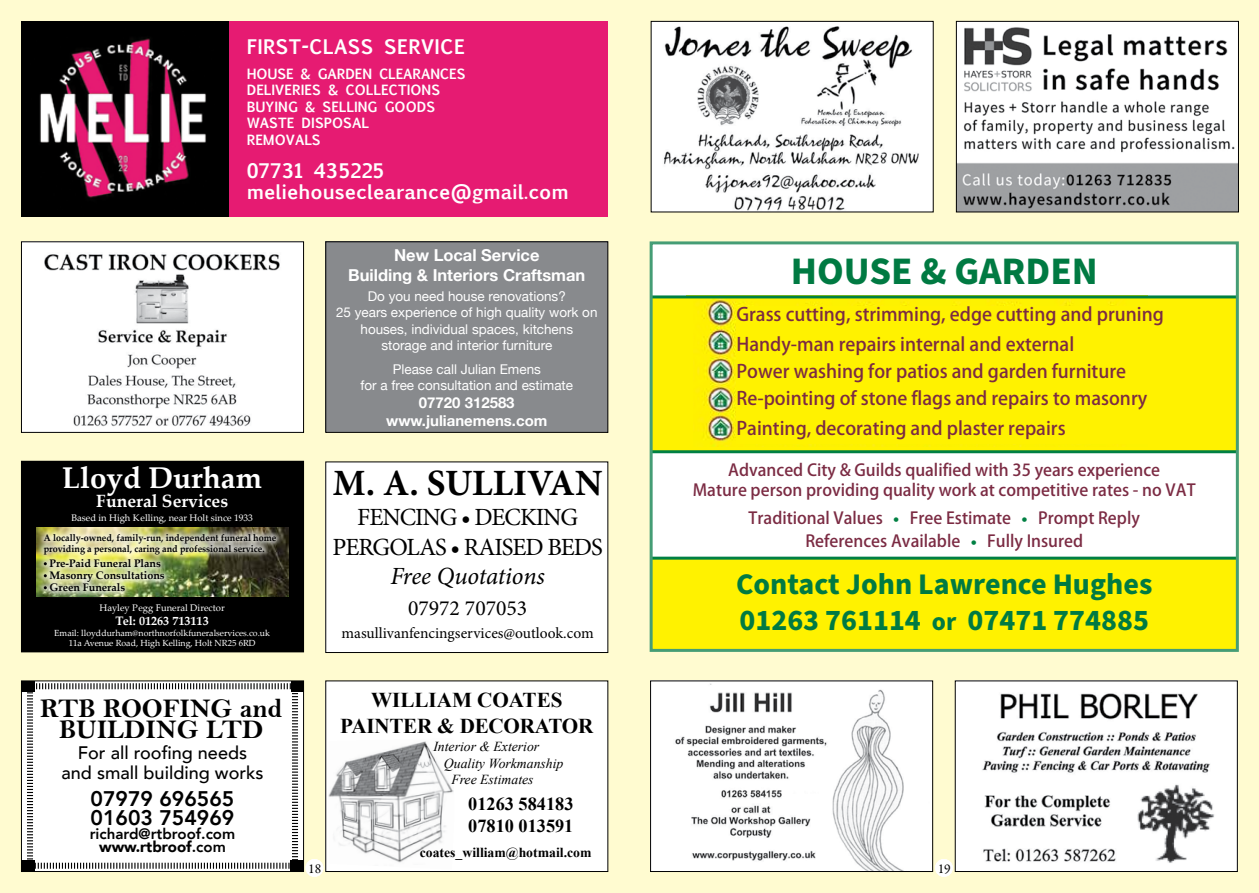
<style>
.page{position:relative;width:1259px;height:893px;background:#fff}
.page>*{position:absolute;margin:0;border:0;box-sizing:border-box;transform-origin:0 0}
.t1{font:700 39px "Source Sans Pro";color:#007a42}
.t2{font:700 37.05px "Minion Pro";color:#000}
.t3{font:700 30px/36px "Source Sans Pro";color:#007a42}
.t4{font:700 30px "Palatino Linotype";color:#fff}
.t5{font:27.15px/21.1px "Bell MT Bold";color:#000;text-align:center}
.t6{font:24.75px/29.7px "Minion Pro";letter-spacing:-.04em;color:#000;text-align:center}
.t7{font:italic 24.75px "Minion Pro";letter-spacing:-.01em;color:#000}
.t8{font:21.6px "Minion Pro";color:#000}
.t9{font:800 21.15px/19.6px "Avenir";color:#000}
.t10{font:700 21.15px/25.3px "Times New Roman";letter-spacing:-.01em;color:#000;text-align:center}
.t11{font:700 19.2px/20.7px "Euphemia UCAS";color:#fff}
.t12{font:700 19.2px "Euphemia UCAS";letter-spacing:.02em;color:#fff}
.t13{font:700 18.45px/29.8px "Adobe Fan Heiti Std";color:#7b2b43}
.t14{font:700 18.3px/21.9px "Times New Roman";color:#000}
.t15{font:500 18.15px/19.6px "Avenir";color:#000;text-align:center}
.t16{font:700 17.7px "Palatino Linotype";color:#fff}
.t17{font:700 16.5px/19.8px "Adobe Fan Heiti Std";color:#7b2b43;text-align:center}
.t18{font:700 16.5px/19.8px "Helvetica Neue";color:#fff;text-align:center}
.t19{font:15.45px "Minion Pro";color:#000}
.t20{font:800 15px/13.5px "Avenir";color:#000;text-align:center}
.t21{font:700 15px/18px "Helvetica Neue";color:#fff;text-align:center}
.t22{font:900 15px "Avenir";color:#000}
.t23{font:italic 13.65px "Times New Roman";color:#000}
.t24{font:700 13.65px "Times New Roman";color:#000}
.t25{font:13.5px/16.2px "Helvetica Neue";color:#fff;text-align:center}
.t26{font:700 13.5px/16.5px "Euphemia UCAS";color:#fff}
.t27{font:13.5px "Garamond Premr Pro";color:#000}
.t28{font:700 12.3px "Palatino Linotype";color:#fff}
.t29{font:700 10.95px/12px "Palatino Linotype";color:#000}
.t30{font:700 9.6px/10.5px "Palatino Linotype";color:#000;scale:.95 1}
.t31{font:9.6px "Palatino Linotype";color:#fff}
.t32{font:8.85px/10.4px "Palatino Linotype";color:#fff;text-align:center}
.s1{font-weight:900}
.s2{font-size:19.5px;color:#008043}
.s3{font-size:25.5px}
</style>
<div class="page">
<div style="left:0;top:0;width:642px;height:893px;background:#fffbd0"></div>
<div style="left:617px;top:0;width:642px;height:893px;background:#fffbd0"></div>
<div style="left:305px;top:859px;width:18px;height:18px;background:#fff;border-radius:50%"></div>
<div style="left:935px;top:859px;width:18px;height:18px;background:#fff;border-radius:50%"></div>
<div style="left:326px;top:681px;width:282px;height:190px;background:#fff"></div>
<img style="left:328px;top:741px;width:126px;height:122px">
<div style="left:325px;top:680px;width:283px;height:192px;border:1px solid #000"></div>
<div style="left:21px;top:461px;width:282px;height:191px;background:#000"></div>
<img style="left:36px;top:527px;width:252px;height:70px">
<div style="left:37px;top:527px;width:246px;height:72px;background:#fff;opacity:.75"></div>
<div style="left:21px;top:461px;width:283px;height:191px;border:1px solid #000"></div>
<svg style="left:26px;top:682px;width:273px;height:188px;background:#efefef"></svg>
<div style="left:21px;top:681px;width:14px;height:10px;background:#000"></div>
<div style="left:21px;top:860px;width:14px;height:11px;background:#000"></div>
<div style="left:290px;top:860px;width:13px;height:11px;background:#000"></div>
<div style="left:291px;top:681px;width:12px;height:11px;background:#000"></div>
<div style="left:38px;top:694px;width:250px;height:50px;background:#fff"></div>
<div style="left:21px;top:680px;width:283px;height:192px;border:1px solid #000"></div>
<div style="left:326px;top:462px;width:282px;height:190px;background:#fff"></div>
<div style="left:325px;top:461px;width:283px;height:192px;border:1px solid #000"></div>
<div style="left:21px;top:21px;width:587px;height:196px;background:#e61b72"></div>
<img style="left:21px;top:21px;width:208px;height:196px">
<img style="left:23px;top:243px;width:279px;height:188px">
<div style="left:21px;top:241px;width:283px;height:192px;border:1px solid #000"></div>
<div style="left:326px;top:242px;width:282px;height:190px;background:#888a8d"></div>
<div style="left:325px;top:241px;width:283px;height:192px;border:1px solid #000"></div>
<img style="left:653px;top:23px;width:278px;height:187px">
<div style="left:651px;top:21px;width:282px;height:191px;border:1px solid #000"></div>
<div style="left:651px;top:243px;width:586px;height:407px;background:#fff200"></div>
<div style="left:651px;top:243px;width:586px;height:55px;background:#fff"></div>
<div style="left:651px;top:452px;width:586px;height:106px;background:#fff"></div>
<img style="left:693px;top:298px;width:454px;height:149px">
<div style="left:736px;top:306px;width:501px;height:137px;background:#fff200"></div>
<hr style="left:651px;top:450px;width:586px;height:3px;background:#008043">
<hr style="left:651px;top:295px;width:586px;height:3px;background:#008043">
<hr style="left:651px;top:557px;width:586px;height:3px;background:#008043">
<div style="left:649px;top:241px;width:589px;height:411px;border:3px solid #459d75"></div>
<img style="left:957px;top:682px;width:278px;height:188px">
<div style="left:955px;top:680px;width:282px;height:192px;border:1px solid #000"></div>
<img style="left:958px;top:23px;width:278px;height:187px">
<div style="left:956px;top:21px;width:282px;height:191px;border:1px solid #000"></div>
<img style="left:652px;top:682px;width:279px;height:188px">
<div style="left:650px;top:680px;width:283px;height:192px;border:1px solid #000"></div>
<p class="t12" style="left:247px;top:32px;width:220px">FIRST-CLASS SERVICE</p>
<p class="t26" style="left:247px;top:65px;width:220px">HOUSE &amp; GARDEN CLEARANCES<br>DELIVERIES &amp; COLLECTIONS<br>BUYING &amp; SELLING GOODS<br>WASTE DISPOSAL<br>REMOVALS</p>
<p class="t11" style="left:247px;top:160px;width:324px">07731 435225 meliehouseclearance@gmail.com</p>
<h3 class="t4" style="left:62px;top:456px;width:201px">Lloyd Durham</h3>
<p class="t16" style="left:96px;top:489px;width:133px">Funeral Services</p>
<p class="t31" style="left:71px;top:511px;width:183px">Based in High Kelling, near Holt since 1933</p>
<p class="t30" style="left:44px;top:532px;width:246px">A locally-owned, family-run, independent funeral home providing a personal, caring and professional service.</p>
<p class="t29" style="left:49px;top:557px;width:117px">Pre-Paid Funeral Plans<br>Masonry Consultations<br>Green Funerals</p>
<p class="t31" style="left:100px;top:601px;width:127px">Hayley Pegg Funeral Director</p>
<p class="t28" style="left:116px;top:612px;width:95px">Tel: 01263 713113</p>
<p class="t32" style="left:54px;top:627px;width:217px">Email: lloyddurham@northnorfolkfuneralservices.co.uk<br>11a Avenue Road, High Kelling, Holt NR25 6RD</p>
<h3 class="t5" style="left:40px;top:698px;width:244px">RTB ROOFING and<br>BUILDING LTD</h3>
<p class="t15" style="left:60px;top:745px;width:203px">For all roofing needs and small building works</p>
<p class="t9" style="left:90px;top:791px;width:145px">07979 696565<br>01603 754969</p>
<p class="t20" style="left:95px;top:830px;width:134px">info@rtbroofing.co</p>
<p class="t22" style="left:94px;top:837px;width:137px">www.rtbroofing.co</p>
<p class="t15" style="left:61px;top:742px;width:203px">For all roofing needs and small building works</p>
<p class="t9" style="left:91px;top:788px;width:145px">07979 696565<br>01603 754969</p>
<p class="t20" style="left:90px;top:827px;width:147px">richard@rtbroof.com <span class="s1">www.rtbroof</span>.com</p>
<p class="t18" style="left:348px;top:246px;width:239px">New Local Service<br>Building &amp; Interiors Craftsman</p>
<p class="t25" style="left:336px;top:289px;width:263px">Do you need house renovations?<br>25 years experience of high quality work on houses, individual spaces, kitchens<br>storage and interior furniture</p>
<p class="t25" style="left:360px;top:362px;width:214px">Please call Julian Emens<br>for a free consultation and estimate</p>
<p class="t21" style="left:386px;top:394px;width:163px">07720 312583 www.julianemens.com</p>
<h2 class="t2" style="left:333px;top:457px;width:271px">M. A. SULLIVAN</h2>
<h3 class="t6" style="left:332px;top:502px;width:272px">FENCING • DECKING<br>PERGOLAS • RAISED BEDS</h3>
<h3 class="t7" style="left:390px;top:559px;width:156px">Free Quotations</h3>
<p class="t8" style="left:408px;top:593px;width:121px">07972 707053</p>
<p class="t19" style="left:342px;top:622px;width:253px">masullivanfencingservices@outlook.com</p>
<p class="t10" style="left:340px;top:687px;width:254px">WILLIAM COATES<br>PAINTER &amp; DECORATOR</p>
<p class="t23" style="left:433px;top:737px;width:107px">Interior &amp; Exterior</p>
<p class="t23" style="left:444px;top:754px;width:121px">Quality Workmanship</p>
<p class="t23" style="left:451px;top:770px;width:84px">Free Estimates</p>
<p class="t14" style="left:468px;top:793px;width:107px">01263 584183<br>07810 013591</p>
<p class="t24" style="left:420px;top:843px;width:173px">coates_william@hotmail.com</p>
<h1 class="t1" style="left:790px;top:244px;width:309px">HOUSE &amp; GARDEN</h1>
<h1 class="t1" style="left:890px;top:264px;width:108px">DY-MA</h1>
<p class="t13" style="left:736px;top:300px;width:429px">Grass cutting, strimming, edge cutting and pruning<br>Handy-man repairs internal and external</p>
<p class="t13" style="left:736px;top:358px;width:412px;line-height:27.3px">Power washing for patios and garden furniture<br>Re-pointing of stone flags and repairs to masonry</p>
<p class="t13" style="left:736px;top:414px;width:331px">Painting, decorating and plaster repairs</p>
<p class="t17" style="left:693px;top:461px;width:504px">Advanced City &amp; Guilds qualified with 35 years experience<br>Mature person providing quality work at competitive rates - no VAT</p>
<p class="t17" style="left:748px;top:506px;width:393px;line-height:23.4px">Traditional Values <span class="s2">•</span> Free Estimate <span class="s2">•</span> Prompt Reply<br>References Available <span class="s2">•</span> Fully Insured</p>
<h3 class="t3" style="left:736px;top:567px;width:418px">Contact John Lawrence Hughes<br>01263 761114 <span class="s3">or</span> 07471 774885</h3>
<p class="t27" style="left:308px;top:861px;width:15px">18</p>
<p class="t27" style="left:937px;top:861px;width:15px">19</p>
</div>
